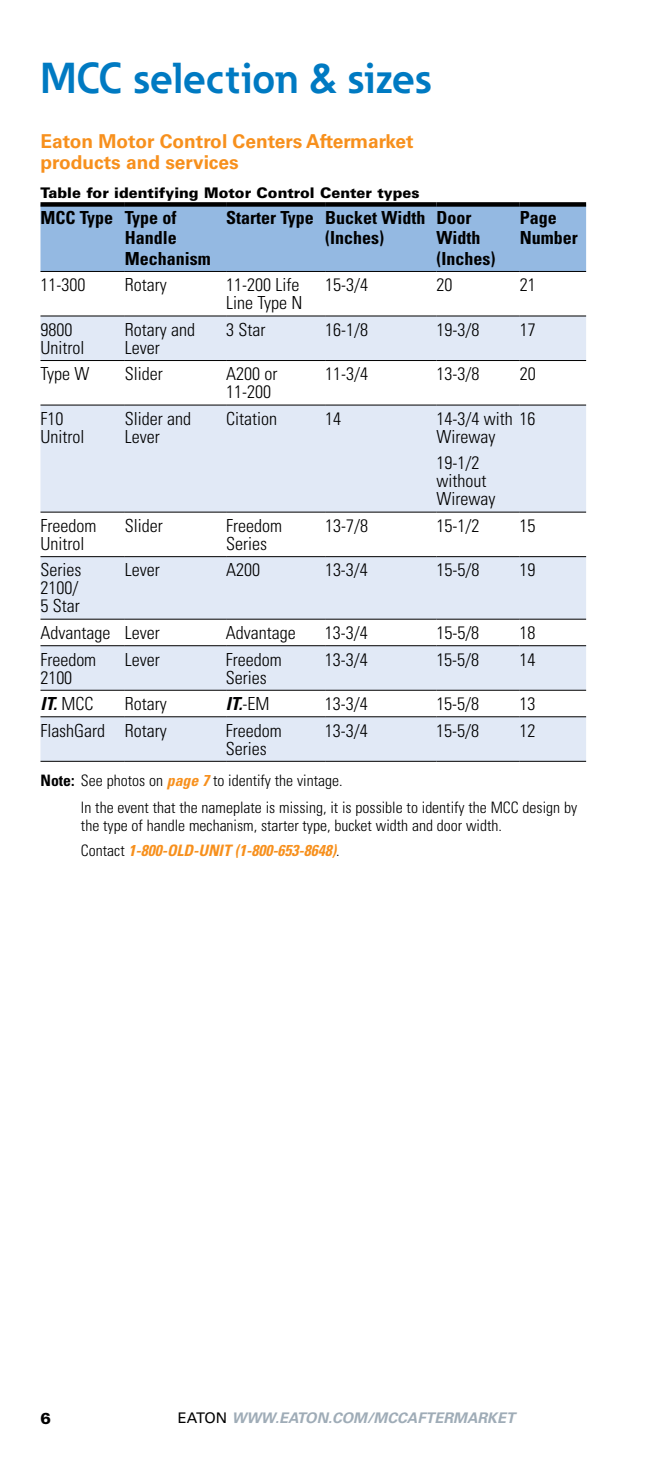
<style>
.page{position:relative;width:648px;height:1458px;background:#fff}
.page>*{position:absolute;margin:0;border:0;box-sizing:border-box;transform-origin:0 0}
.t1{font:700 42.75px "Eaton";color:#007ac2}
.t2{font:700 19.12px/21.4px "Univers LT Std";color:#f7901d}
.t3{font:300 condensed 18px/18px "Univers LT Std";color:#000}
.t4{font:700 condensed 18px/20.2px "Univers LT Std";color:#000}
.t5{font:italic 700 condensed 18px "Univers LT Std";color:#000}
.t6{font:300 condensed 15.75px/27.2px "Univers LT Std";color:#000}
.t7{font:900 15.75px "Univers LT Std";color:#000}
.t8{font:900 14.62px "Univers LT Std";color:#000}
.t9{font:italic 700 14.62px "Univers LT Std";color:#9facb7}
.s1{font-weight:300;font-style:normal}
.s2{font-weight:700}
.s3{font-weight:700;font-style:italic;color:#f7901d}
.s4{font-weight:400;font-style:normal;color:#000}
</style>
<div class="page">
<div style="left:40px;top:207px;width:546px;height:64px;background:#94b9e2"></div>
<svg style="left:40px;top:317px;width:546px;height:444px;fill:#e1e9f6"></svg>
<div style="left:40px;top:202px;width:85px;height:5px;background:#000"></div>
<div style="left:125px;top:202px;width:101px;height:5px;background:#000"></div>
<div style="left:226px;top:202px;width:99px;height:5px;background:#000"></div>
<div style="left:325px;top:202px;width:111px;height:5px;background:#000"></div>
<div style="left:436px;top:202px;width:84px;height:5px;background:#000"></div>
<div style="left:520px;top:202px;width:66px;height:5px;background:#000"></div>
<hr style="left:40px;top:271px;width:85px;height:1px;background:#000">
<hr style="left:125px;top:271px;width:101px;height:1px;background:#000">
<hr style="left:226px;top:271px;width:99px;height:1px;background:#000">
<hr style="left:325px;top:271px;width:111px;height:1px;background:#000">
<hr style="left:436px;top:271px;width:84px;height:1px;background:#000">
<hr style="left:520px;top:271px;width:66px;height:1px;background:#000">
<hr style="left:40px;top:316px;width:85px;height:1px;background:#000">
<hr style="left:125px;top:316px;width:101px;height:1px;background:#000">
<hr style="left:226px;top:316px;width:99px;height:1px;background:#000">
<hr style="left:325px;top:316px;width:111px;height:1px;background:#000">
<hr style="left:436px;top:316px;width:84px;height:1px;background:#000">
<hr style="left:520px;top:316px;width:66px;height:1px;background:#000">
<hr style="left:40px;top:512px;width:85px;height:1px;background:#000">
<hr style="left:125px;top:512px;width:101px;height:1px;background:#000">
<hr style="left:226px;top:512px;width:99px;height:1px;background:#000">
<hr style="left:325px;top:512px;width:111px;height:1px;background:#000">
<hr style="left:436px;top:512px;width:84px;height:1px;background:#000">
<hr style="left:520px;top:512px;width:66px;height:1px;background:#000">
<hr style="left:40px;top:690px;width:85px;height:1px;background:#000">
<hr style="left:125px;top:690px;width:101px;height:1px;background:#000">
<hr style="left:226px;top:690px;width:99px;height:1px;background:#000">
<hr style="left:325px;top:690px;width:111px;height:1px;background:#000">
<hr style="left:436px;top:690px;width:84px;height:1px;background:#000">
<hr style="left:520px;top:690px;width:66px;height:1px;background:#000">
<hr style="left:40px;top:716px;width:85px;height:1px;background:#000">
<hr style="left:125px;top:716px;width:101px;height:1px;background:#000">
<hr style="left:226px;top:716px;width:99px;height:1px;background:#000">
<hr style="left:325px;top:716px;width:111px;height:1px;background:#000">
<hr style="left:436px;top:716px;width:84px;height:1px;background:#000">
<hr style="left:520px;top:716px;width:66px;height:1px;background:#000">
<hr style="left:40px;top:761px;width:85px;height:1px;background:#000">
<hr style="left:125px;top:761px;width:101px;height:1px;background:#000">
<hr style="left:226px;top:761px;width:99px;height:1px;background:#000">
<hr style="left:325px;top:761px;width:111px;height:1px;background:#000">
<hr style="left:436px;top:761px;width:84px;height:1px;background:#000">
<hr style="left:520px;top:761px;width:66px;height:1px;background:#000">
<hr style="left:40px;top:360px;width:85px;height:1px;background:#000">
<hr style="left:125px;top:360px;width:101px;height:1px;background:#000">
<hr style="left:226px;top:360px;width:99px;height:1px;background:#000">
<hr style="left:325px;top:360px;width:111px;height:1px;background:#000">
<hr style="left:436px;top:360px;width:84px;height:1px;background:#000">
<hr style="left:520px;top:360px;width:66px;height:1px;background:#000">
<hr style="left:40px;top:556px;width:85px;height:1px;background:#000">
<hr style="left:125px;top:556px;width:101px;height:1px;background:#000">
<hr style="left:226px;top:556px;width:99px;height:1px;background:#000">
<hr style="left:325px;top:556px;width:111px;height:1px;background:#000">
<hr style="left:436px;top:556px;width:84px;height:1px;background:#000">
<hr style="left:520px;top:556px;width:66px;height:1px;background:#000">
<hr style="left:40px;top:619px;width:85px;height:1px;background:#000">
<hr style="left:125px;top:619px;width:101px;height:1px;background:#000">
<hr style="left:226px;top:619px;width:99px;height:1px;background:#000">
<hr style="left:325px;top:619px;width:111px;height:1px;background:#000">
<hr style="left:436px;top:619px;width:84px;height:1px;background:#000">
<hr style="left:520px;top:619px;width:66px;height:1px;background:#000">
<hr style="left:40px;top:645px;width:85px;height:1px;background:#000">
<hr style="left:125px;top:645px;width:101px;height:1px;background:#000">
<hr style="left:226px;top:645px;width:99px;height:1px;background:#000">
<hr style="left:325px;top:645px;width:111px;height:1px;background:#000">
<hr style="left:436px;top:645px;width:84px;height:1px;background:#000">
<hr style="left:520px;top:645px;width:66px;height:1px;background:#000">
<hr style="left:40px;top:405px;width:85px;height:1px;background:#000">
<hr style="left:125px;top:405px;width:101px;height:1px;background:#000">
<hr style="left:226px;top:405px;width:99px;height:1px;background:#000">
<hr style="left:325px;top:405px;width:111px;height:1px;background:#000">
<hr style="left:436px;top:405px;width:84px;height:1px;background:#000">
<hr style="left:520px;top:405px;width:66px;height:1px;background:#000">
<h1 class="t1" style="left:40px;top:52px;width:393px">MCC selection &amp; sizes</h1>
<p class="t2" style="left:40px;top:130px;width:375px">Eaton Motor Control Centers Aftermarket products and services</p>
<p class="t8" style="left:40px;top:183px;width:381px">Table for identifying Motor Control Center types</p>
<p class="t4" style="left:125px;top:208px;width:87px;text-indent:-84px">MCC Type Type of<br>Handle<br>Mechanism</p>
<p class="t4" style="left:325px;top:208px;width:102px;text-indent:-99px">Starter Type Bucket Width (Inches)</p>
<p class="t4" style="left:436px;top:208px;width:61px">Door<br>Width (Inches)</p>
<p class="t4" style="left:520px;top:208px;width:59px">Page<br>Number</p>
<p class="t3" style="left:40px;top:276px;width:46px">11-300</p>
<p class="t3" style="left:125px;top:276px;width:43px">Rotary</p>
<p class="t3" style="left:226px;top:276px;width:78px">11-200 Life<br>Line Type N</p>
<p class="t3" style="left:325px;top:276px;width:44px">15-3/4</p>
<p class="t3" style="left:436px;top:276px;width:17px">20</p>
<p class="t3" style="left:520px;top:276px;width:17px">21</p>
<p class="t3" style="left:40px;top:320px;width:45px">9800<br>Unitrol</p>
<p class="t3" style="left:125px;top:320px;width:72px">Rotary and<br>Lever</p>
<p class="t3" style="left:226px;top:320px;width:41px">3 Star</p>
<p class="t3" style="left:325px;top:320px;width:44px">16-1/8</p>
<p class="t3" style="left:436px;top:320px;width:44px">19-3/8</p>
<p class="t3" style="left:520px;top:320px;width:17px">17</p>
<p class="t3" style="left:40px;top:365px;width:51px">Type W</p>
<p class="t3" style="left:125px;top:365px;width:39px">Slider</p>
<p class="t3" style="left:226px;top:365px;width:53px">A200 or<br>11-200</p>
<p class="t3" style="left:325px;top:365px;width:44px">11-3/4</p>
<p class="t3" style="left:436px;top:365px;width:44px">13-3/8</p>
<p class="t3" style="left:520px;top:365px;width:17px">20</p>
<p class="t3" style="left:40px;top:410px;width:45px">F10<br>Unitrol</p>
<p class="t3" style="left:125px;top:410px;width:68px">Slider and<br>Lever</p>
<p class="t3" style="left:226px;top:410px;width:52px">Citation</p>
<p class="t3" style="left:325px;top:410px;width:17px">14</p>
<p class="t3" style="left:436px;top:410px;width:101px">14-3/4 with 16<br>Wireway</p>
<p class="t3" style="left:436px;top:454px;width:60px">19-1/2 without<br>Wireway</p>
<p class="t3" style="left:40px;top:517px;width:57px">Freedom<br>Unitrol</p>
<p class="t3" style="left:125px;top:517px;width:39px">Slider</p>
<p class="t3" style="left:226px;top:517px;width:57px">Freedom<br>Series</p>
<p class="t3" style="left:325px;top:517px;width:44px">13-7/8</p>
<p class="t3" style="left:436px;top:517px;width:44px">15-1/2</p>
<p class="t3" style="left:520px;top:517px;width:17px">15</p>
<p class="t3" style="left:40px;top:561px;width:42px">Series<br>2100/<br>5 Star</p>
<p class="t3" style="left:125px;top:561px;width:36px">Lever</p>
<p class="t3" style="left:226px;top:561px;width:35px">A200</p>
<p class="t3" style="left:325px;top:561px;width:44px">13-3/4</p>
<p class="t3" style="left:436px;top:561px;width:44px">15-5/8</p>
<p class="t3" style="left:520px;top:561px;width:17px">19</p>
<p class="t3" style="left:40px;top:624px;width:121px">Advantage Lever</p>
<p class="t3" style="left:226px;top:624px;width:71px">Advantage</p>
<p class="t3" style="left:325px;top:624px;width:44px">13-3/4</p>
<p class="t3" style="left:436px;top:624px;width:44px">15-5/8</p>
<p class="t3" style="left:520px;top:624px;width:17px">18</p>
<p class="t3" style="left:40px;top:650px;width:57px">Freedom<br>2100</p>
<p class="t3" style="left:125px;top:650px;width:36px">Lever</p>
<p class="t3" style="left:226px;top:650px;width:57px">Freedom<br>Series</p>
<p class="t3" style="left:325px;top:650px;width:44px">13-3/4</p>
<p class="t3" style="left:436px;top:650px;width:44px">15-5/8</p>
<p class="t3" style="left:520px;top:650px;width:17px">14</p>
<p class="t5" style="left:40px;top:693px;width:55px">IT. <span class="s1">MCC</span></p>
<p class="t3" style="left:125px;top:695px;width:43px">Rotary</p>
<p class="t5" style="left:226px;top:693px;width:45px">IT.<span class="s1">-EM</span></p>
<p class="t3" style="left:325px;top:695px;width:44px">13-3/4</p>
<p class="t3" style="left:436px;top:695px;width:44px">15-5/8</p>
<p class="t3" style="left:520px;top:695px;width:17px">13</p>
<p class="t3" style="left:40px;top:721px;width:128px">FlashGard Rotary</p>
<p class="t3" style="left:226px;top:721px;width:57px">Freedom<br>Series</p>
<p class="t3" style="left:325px;top:721px;width:44px">13-3/4</p>
<p class="t3" style="left:436px;top:721px;width:44px">15-5/8</p>
<p class="t3" style="left:520px;top:721px;width:17px">12</p>
<p class="t6" style="left:81px;top:766px;width:498px;text-indent:-40px"><span class="s2">Note:</span> See photos on <span class="s3">page 7</span> to identify the vintage.<br>In the event that the nameplate is missing, it is possible to identify the MCC design by</p>
<p class="t6" style="left:81px;top:813px;width:422px;line-height:25px">the type of handle mechanism, starter type, bucket width and door width.<br>Contact <span class="s3">1-800-OLD-UNIT (1-800-653-8648)</span>.</p>
<p class="t7" style="left:40px;top:1408px;width:12px">6</p>
<p class="t9" style="left:178px;top:1409px;width:339px"><span class="s4">EATON</span> WWW.EATON.COM/MCCAFTERMARKET</p>
</div>
